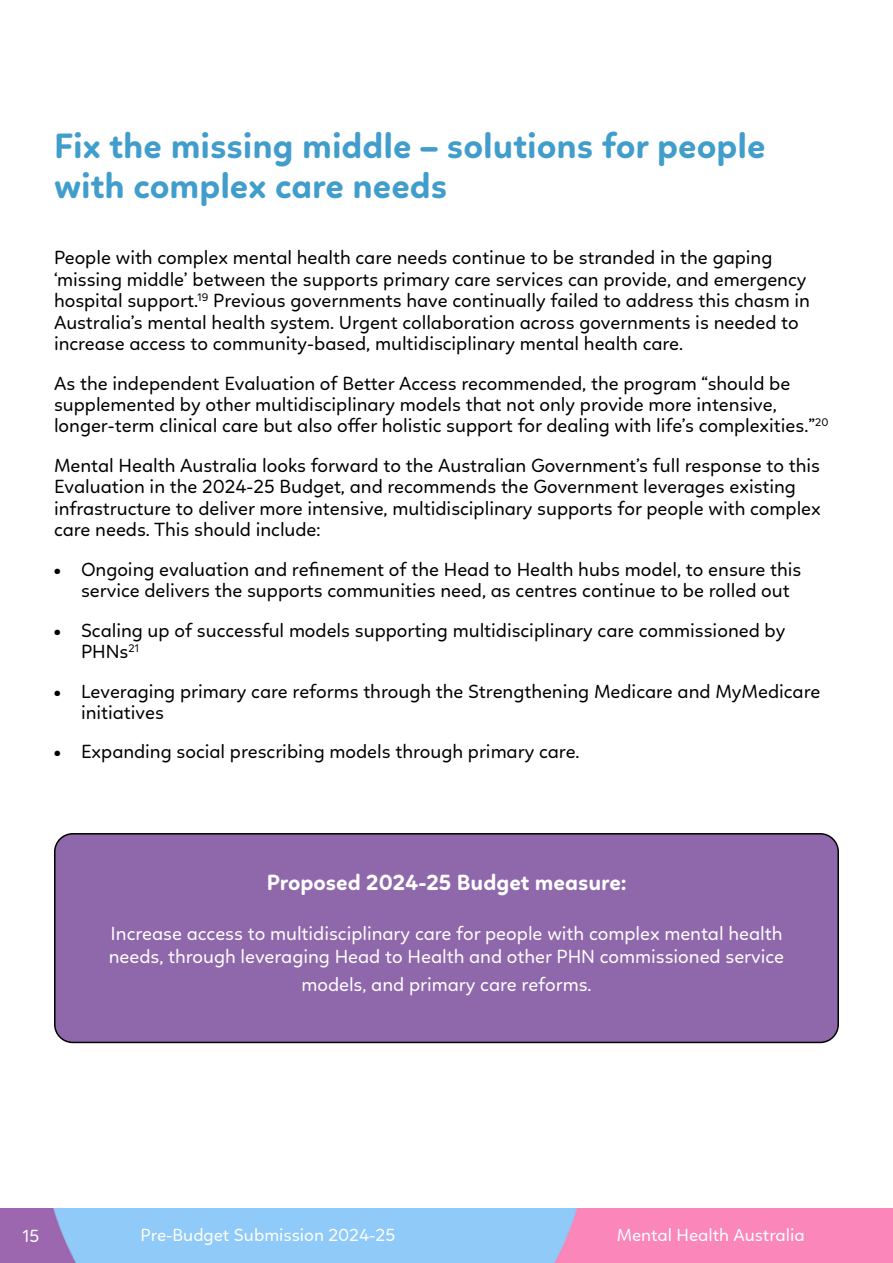
<style>
.page{position:relative;width:893px;height:1263px;background:#fff}
.page>*{position:absolute;margin:0;border:0;box-sizing:border-box;transform-origin:0 0}
.t1{font:700 36px/39.6px "Linotte";color:#419ecc}
.t2{font:700 22.5px "Linotte";color:#fff}
.t3{font:19.5px/21.5px "Linotte";color:#000}
.t4{font:19.5px/23.4px "Linotte";color:#fff}
.t5{font:18px "Linotte";color:#fff}
</style>
<div class="page">
<img style="left:0;top:1209px;width:893px;height:54px">
<div style="left:55px;top:834px;width:783px;height:208px;background:#8f67ab;border-radius:18px"></div>
<div style="left:54px;top:833px;width:785px;height:210px;border:2px solid #000;border-radius:18px"></div>
<h1 class="t1" style="left:54px;top:126px;width:713px">Fix the missing middle – solutions for people with complex care needs</h1>
<p class="t3" style="left:54px;top:247px;width:757px">People with complex mental health care needs continue to be stranded in the gaping ‘missing middle’ between the supports primary care services can provide, and emergency hospital support.<sup>19</sup> Previous governments have continually failed to address this chasm in Australia’s mental health system. Urgent collaboration across governments is needed to increase access to community-based, multidisciplinary mental health care.</p>
<p class="t3" style="left:54px;top:372px;width:776px">As the independent Evaluation of Better Access recommended, the program “should be supplemented by other multidisciplinary models that not only provide more intensive, longer-term clinical care but also offer holistic support for dealing with life’s complexities.”<sup>20</sup></p>
<p class="t3" style="left:54px;top:454px;width:768px">Mental Health Australia looks forward to the Australian Government’s full response to this Evaluation in the 2024-25 Budget, and recommends the Government leverages existing infrastructure to deliver more intensive, multidisciplinary supports for people with complex care needs. This should include:</p>
<p class="t3" style="left:81px;top:558px;width:722px;text-indent:-27px">• Ongoing evaluation and refinement of the Head to Health hubs model, to ensure this service delivers the supports communities need, as centres continue to be rolled out</p>
<p class="t3" style="left:81px;top:619px;width:706px;text-indent:-27px">• Scaling up of successful models supporting multidisciplinary care commissioned by<br>PHNs<sup>21</sup></p>
<p class="t3" style="left:81px;top:680px;width:741px;text-indent:-27px">• Leveraging primary care reforms through the Strengthening Medicare and MyMedicare initiatives</p>
<p class="t3" style="left:54px;top:741px;width:527px">• Expanding social prescribing models through primary care.</p>
<p class="t2" style="left:267px;top:869px;width:361px">Proposed 2024-25 Budget measure:</p>
<p class="t4" style="left:109px;top:922px;width:677px">Increase access to multidisciplinary care for people with complex mental health needs, through leveraging Head to Health and other PHN commissioned service</p>
<p class="t4" style="left:301px;top:972px;width:292px">models, and primary care reforms.</p>
<p class="t5" style="left:22px;top:1225px;width:19px">15</p>
<p class="t5" style="left:141px;top:1225px;width:256px">Pre-Budget Submission 2024-25</p>
<p class="t5" style="left:617px;top:1225px;width:189px">Mental Health Australia</p>
</div>
